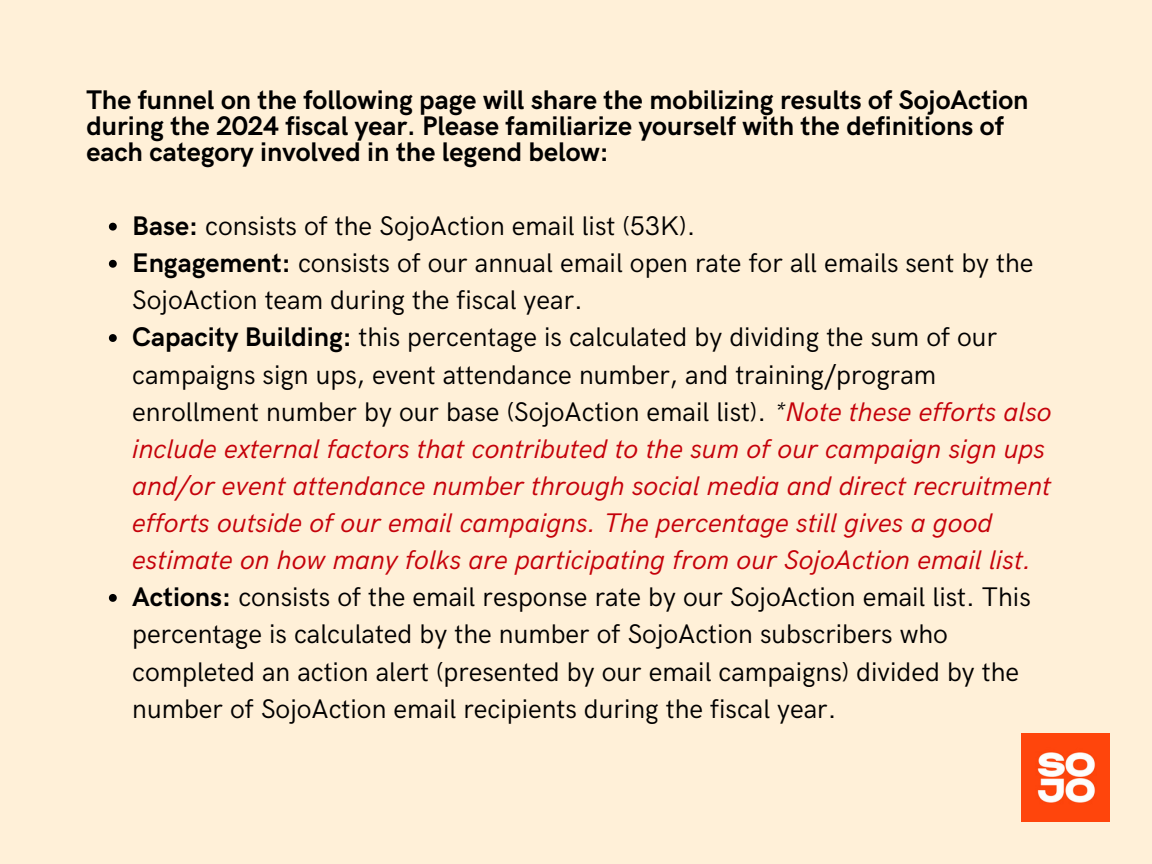
<style>
.page{position:relative;width:1152px;height:864px;background:#fff0d8}
.page>*{position:absolute;margin:0;border:0;box-sizing:border-box;transform-origin:0 0}
.t1{font:italic 27px/37.2px "HK Grotesk";color:#c5010a}
.t2{font:27px/37.2px "HK Grotesk";color:#000}
.t3{font:700 27px/25.8px "HK Grotesk";color:#000}
.s1{font-weight:700}
.s2{font-weight:700;font-style:normal;color:#000}
.s3{font-style:normal;color:#000}
.s4{color:#000}
</style>
<div class="page">
<svg style="left:109px;top:223px;width:8px;height:8px"></svg>
<svg style="left:109px;top:260px;width:8px;height:8px"></svg>
<svg style="left:109px;top:334px;width:8px;height:8px"></svg>
<svg style="left:109px;top:594px;width:8px;height:8px"></svg>
<img style="left:1022px;top:734px;width:88px;height:88px">
<h1 class="t3" style="left:86px;top:88px;width:944px">The funnel on the following page will share the mobilizing results of SojoAction during the 2024 fiscal year. Please familiarize yourself with the definitions of each category involved in the legend below:</h1>
<p class="t2" style="left:132px;top:208px;width:565px"><span class="s1">Base:</span> consists of the SojoAction email list (53K).</p>
<p class="t2" style="left:132px;top:245px;width:903px"><span class="s1">Engagement:</span> consists of our annual email open rate for all emails sent by the<br>SojoAction team during the fiscal year.</p>
<p class="t1" style="left:132px;top:320px;width:921px"><span class="s2">Capacity Building:</span> <span class="s3">this percentage is calculated by dividing the sum of our campaigns sign ups, event attendance number, and training/program enrollment number by our base (SojoAction email list).</span> <span class="s4">*</span>Note these efforts also include external factors that contributed to the sum of our campaign sign ups and/or event attendance number through social media and direct recruitment efforts outside of our email campaigns. The percentage still gives a good estimate on how many folks are participating from our SojoAction email list.</p>
<p class="t2" style="left:132px;top:580px;width:900px"><span class="s1">Actions:</span> consists of the email response rate by our SojoAction email list. This percentage is calculated by the number of SojoAction subscribers who completed an action alert (presented by our email campaigns) divided by the number of SojoAction email recipients during the fiscal year.</p>
</div>
